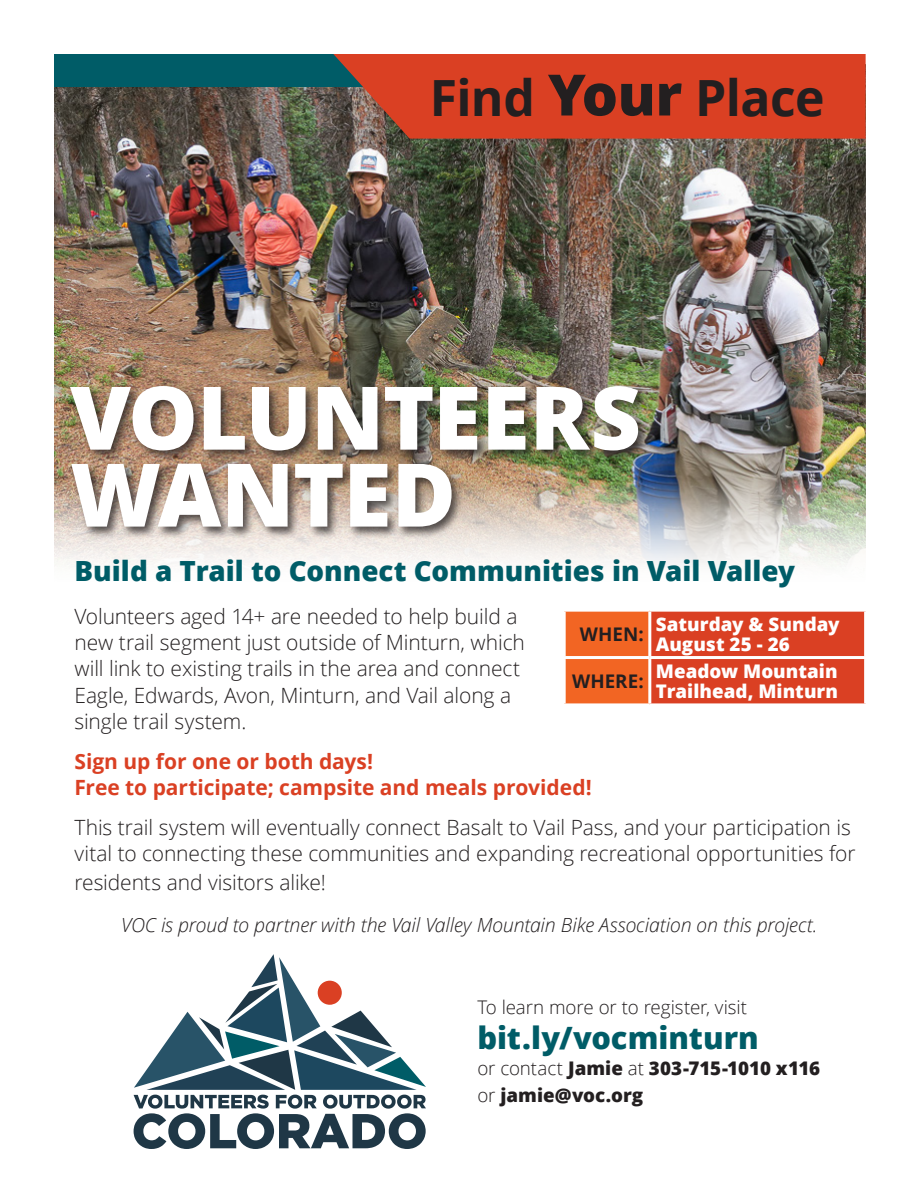
<style>
.page{position:relative;width:918px;height:1188px;background:#fff}
.page>*{position:absolute;margin:0;border:0;box-sizing:border-box;transform-origin:0 0}
.t1{font:800 87.75px "Open Sans";letter-spacing:-.015em;color:#fff}
.t2{font:700 49.95px "Open Sans";letter-spacing:-.015em;color:#231f20}
.t3{font:800 30.75px "Open Sans";color:#005c67}
.t4{font:800 27.75px "Open Sans";color:#005c67}
.t5{font:300 21px/26.2px "Open Sans";letter-spacing:-.005em;color:#231f20}
.t6{font:700 21px/26.2px "Open Sans";letter-spacing:-.005em;color:#da4023}
.t7{font:italic 300 19.5px "Open Sans";letter-spacing:-.01em;color:#231f20}
.t8{font:800 18.75px/20.2px "Open Sans";color:#fff}
.t9{font:800 18.75px/26.2px "Open Sans";color:#231f20}
.t10{font:300 18.75px "Open Sans";letter-spacing:-.005em;color:#231f20}
.t11{font:700 18.75px "Open Sans";letter-spacing:.005em;color:#231f20}
.s1{font-weight:800;font-size:57px}
.s2{font-weight:300}
</style>
<div class="page">
<img style="left:54px;top:86px;width:812px;height:480px">
<svg style="left:134px;top:954px;width:292px;height:195px"></svg>
<div style="left:54px;top:54px;width:810px;height:32px;background:#005c67"></div>
<svg style="left:333px;top:54px;width:533px;height:85px;background:#d04226"></svg>
<div style="left:68px;top:383px;width:583px;height:156px;background:#231f20;opacity:.75"></div>
<svg style="left:566px;top:612px;width:298px;height:91px;background:#e04a23"></svg>
<hr style="left:648px;top:612px;width:3px;height:44px;background:#fff">
<hr style="left:563px;top:656px;width:87px;height:3px;background:#fff">
<hr style="left:650px;top:656px;width:217px;height:3px;background:#fff">
<hr style="left:648px;top:659px;width:3px;height:44px;background:#fff">
<p class="t2" style="left:430px;top:62px;width:396px">Find <span class="s1">Your</span> Place</p>
<p class="t1" style="left:70px;top:351px;width:573px">VOLUNTEERS</p>
<p class="t1" style="left:70px;top:428px;width:388px">WANTED</p>
<p class="t4" style="left:75px;top:550px;width:722px">Build a Trail to Connect Communities in Vail Valley</p>
<p class="t5" style="left:75px;top:603px;width:452px">Volunteers aged 14+ are needed to help build a new trail segment just outside of Minturn, which will link to existing trails in the area and connect Eagle, Edwards, Avon, Minturn, and Vail along a single trail system.</p>
<p class="t6" style="left:75px;top:748px;width:519px">Sign up for one or both days!<br>Free to participate; campsite and meals provided!</p>
<p class="t5" style="left:75px;top:814px;width:783px">This trail system will eventually connect Basalt to Vail Pass, and your participation is vital to connecting these communities and expanding recreational opportunities for</p>
<p class="t5" style="left:75px;top:868px;width:253px">residents and visitors alike!</p>
<p class="t7" style="left:121px;top:911px;width:698px">VOC is proud to partner with the Vail Valley Mountain Bike Association on this project.</p>
<p class="t11" style="left:580px;top:621px;width:65px">WHEN:</p>
<p class="t8" style="left:656px;top:613px;width:185px">Saturday &amp; Sunday</p>
<p class="t8" style="left:656px;top:633px;width:136px">August 25 - 26</p>
<p class="t11" style="left:572px;top:668px;width:73px">WHERE:</p>
<p class="t8" style="left:656px;top:660px;width:184px">Meadow Mountain<br>Trailhead, Minturn</p>
<p class="t10" style="left:477px;top:994px;width:271px">To learn more or to register, visit</p>
<p class="t3" style="left:477px;top:1015px;width:283px">bit.ly/vocminturn</p>
<p class="t9" style="left:477px;top:1055px;width:344px"><span class="s2">or contact</span> Jamie <span class="s2">at</span> 303-715-1010 x116 <span class="s2">or</span> jamie@voc.org</p>
</div>
